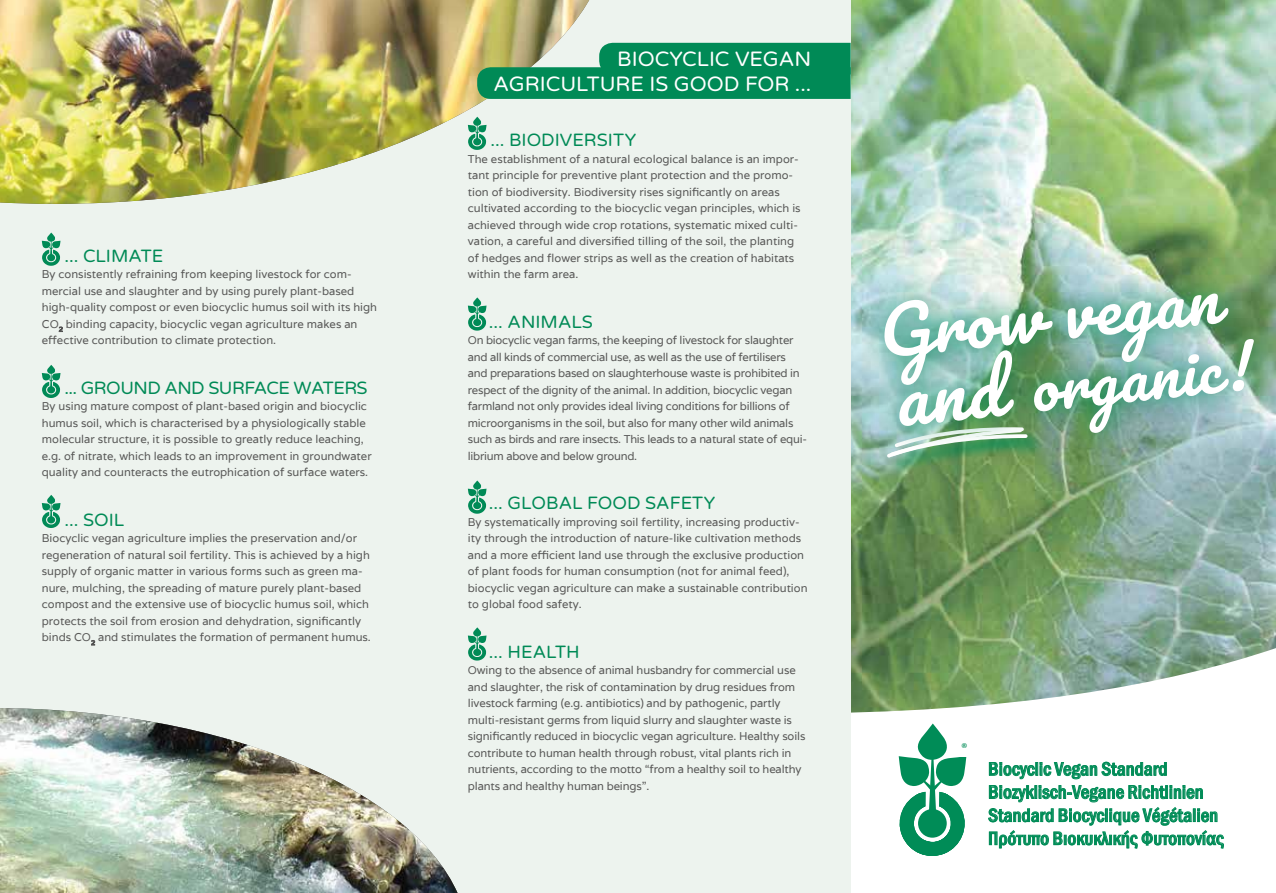
<style>
.page{position:relative;width:1276px;height:893px;background:#fff}
.page>*{position:absolute;margin:0;border:0;box-sizing:border-box;transform-origin:0 0}
.t1{font:21px/25.2px "Varela Round";color:#fff;text-align:right}
.t2{font:500 condensed 19.2px/23.1px "Franklin Gothic";color:#008c57}
.t3{font:18px "Varela Round";color:#008a56}
.t4{font:18px "Varela Round";letter-spacing:-.03em;color:#008a56}
.t5{font:12.9px "Calibri";color:#008c57}
.t6{font:11.25px/16.5px "Varela";color:#575756}
.t7{font:11.25px/16.5px "Varela";letter-spacing:-.02em;color:#575756}
</style>
<div class="page">
<img style="left:850px;top:0;width:426px;height:713px">
<div style="left:0;top:0;width:850px;height:893px;background:#edf3ee"></div>
<img style="left:0;top:0;width:589px;height:204px">
<img style="left:0;top:708px;width:457px;height:185px">
<svg style="left:989px;top:762px;width:178px;height:17px"></svg>
<svg style="left:988px;top:785px;width:236px;height:64px"></svg>
<svg style="left:898px;top:723px;width:69px;height:133px"></svg>
<div style="left:957px;top:738px;width:14px;height:19px;background:#fff"></div>
<svg style="left:59px;top:327px;width:4px;height:5px"></svg>
<svg style="left:91px;top:640px;width:4px;height:5px"></svg>
<svg style="left:42px;top:233px;width:18px;height:33px"></svg>
<svg style="left:42px;top:365px;width:18px;height:33px"></svg>
<svg style="left:42px;top:495px;width:18px;height:33px"></svg>
<svg style="left:468px;top:297px;width:18px;height:34px"></svg>
<svg style="left:468px;top:117px;width:18px;height:33px"></svg>
<svg style="left:468px;top:480px;width:18px;height:34px"></svg>
<svg style="left:468px;top:627px;width:18px;height:34px"></svg>
<svg style="left:477px;top:43px;width:373px;height:56px;background:#1e9361"></svg>
<div style="left:889px;top:429px;width:157px;height:46px;background:#008a56;opacity:.75"></div>
<svg style="left:858px;top:269px;width:418px;height:188px;background:#a1c2b0"></svg>
<img style="left:884px;top:293px;width:369px;height:166px">
<h3 class="t3" style="left:64px;top:243px;width:100px">... CLIMATE</h3>
<p class="t6" style="left:42px;top:266px;width:337px">By consistently refraining from keeping livestock for com&shy;mercial use and slaughter and by using purely plant-based high-quality compost or even biocyclic humus soil with its high CO<sub>2</sub> binding capacity, biocyclic vegan agriculture makes an effective contribution to climate protection.</p>
<h3 class="t4" style="left:64px;top:375px;width:305px">... GROUND AND SURFACE WATERS</h3>
<p class="t6" style="left:42px;top:398px;width:331px">By using mature compost of plant-based origin and biocyclic humus soil, which is characterised by a physiologically stable molecular structure, it is possible to greatly reduce leaching, e.g. of nitrate, which leads to an improvement in groundwater quality and counteracts the eutrophication of surface waters.</p>
<h3 class="t3" style="left:64px;top:507px;width:61px">... SOIL</h3>
<p class="t6" style="left:42px;top:530px;width:330px">Biocyclic vegan agriculture implies the preservation and/or regeneration of natural soil fertility. This is achieved by a high supply of organic matter in various forms such as green ma&shy;nure, mulching, the spreading of mature purely plant-based compost and the extensive use of biocyclic humus soil, which protects the soil from erosion and dehydration, significantly binds CO<sub>2</sub> and stimulates the formation of permanent humus.</p>
<h1 class="t1" style="left:493px;top:46px;width:319px">BIOCYCLIC VEGAN<br>AGRICULTURE IS GOOD FOR ...</h1>
<h3 class="t3" style="left:490px;top:128px;width:147px">... BIODIVERSITY</h3>
<p class="t6" style="left:468px;top:150px;width:334px">The establishment of a natural ecological balance is an impor&shy;tant principle for preventive plant protection and the promo&shy;tion of biodiversity. Biodiversity rises significantly on areas cultivated according to the biocyclic vegan principles, which is achieved through wide crop rotations, systematic mixed culti&shy;vation, a careful and diversified tilling of the soil, the planting of hedges and flower strips as well as the creation of habitats within the farm area.</p>
<h3 class="t3" style="left:489px;top:309px;width:106px">... ANIMALS</h3>
<p class="t7" style="left:468px;top:332px;width:340px">On biocyclic vegan farms, the keeping of livestock for slaughter and all kinds of commercial use, as well as the use of fertilisers and preparations based on slaughterhouse waste is prohibited in respect of the dignity of the animal. In addition, biocyclic vegan farmland not only provides ideal living conditions for billions of microorganisms in the soil, but also for many other wild animals such as birds and rare insects. This leads to a natural state of equi&shy;librium above and below ground.</p>
<h3 class="t3" style="left:489px;top:491px;width:228px">... GLOBAL FOOD SAFETY</h3>
<p class="t6" style="left:468px;top:513px;width:341px">By systematically improving soil fertility, increasing productiv&shy;ity through the introduction of nature-like cultivation methods and a more efficient land use through the exclusive production of plant foods for human consumption (not for animal feed), biocyclic vegan agriculture can make a sustainable contribution to global food safety.</p>
<h3 class="t3" style="left:489px;top:639px;width:92px">... HEALTH</h3>
<p class="t6" style="left:468px;top:662px;width:339px">Owing to the absence of animal husbandry for commercial use and slaughter, the risk of contamination by drug residues from livestock farming (e.g. antibiotics) and by pathogenic, partly multi-resistant germs from liquid slurry and slaughter waste is significantly reduced in biocyclic vegan agriculture. Healthy soils contribute to human health through robust, vital plants rich in nutrients, according to the motto “from a healthy soil to healthy plants and healthy human beings”.</p>
<p class="t5" style="left:961px;top:738px;width:8px">®</p>
<h2 class="t2" style="left:988px;top:757px;width:237px">Biocyclic Vegan Standard<br>Biozyklisch-Vegane Richtlinien<br>Standard Biocyclique Végétalien<br>Πρότυπο Βιοκυκλικής Φυτοπονίας</h2>
</div>
